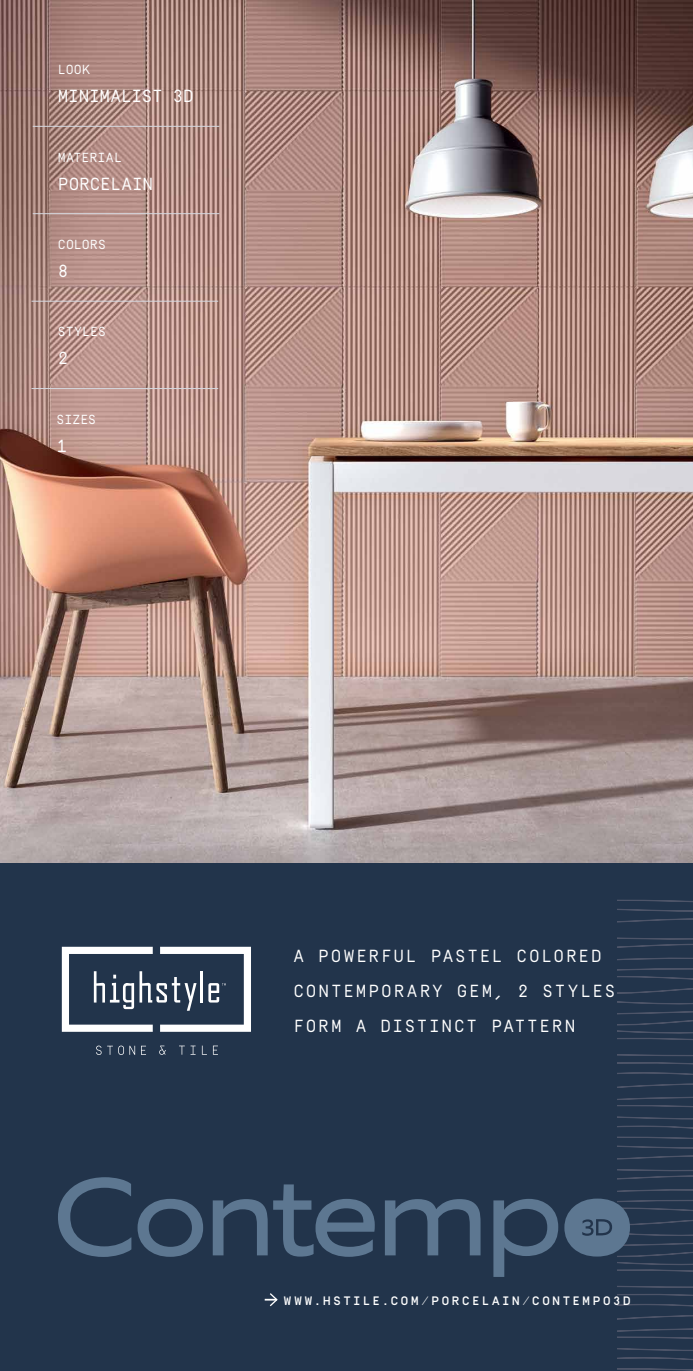
<style>
.page{position:relative;width:693px;height:1371px;background:#fff}
.page>*{position:absolute;margin:0;border:0;box-sizing:border-box;transform-origin:0 0}
.t1{font:17.5px/35px "Simplon Mono";letter-spacing:.095em;color:#fff}
.t2{font:17.5px "Simplon Mono";letter-spacing:-.01em;color:#fff}
.t3{font:17.5px "Simplon Mono";color:#fff}
.t4{font:13.12px "Simplon Mono";letter-spacing:.005em;color:#fff}
.t5{font:500 12.25px "Simplon Mono";letter-spacing:.225em;color:#fff}
</style>
<div class="page">
<img style="left:0;top:0;width:693px;height:863px">
<div style="left:0;top:863px;width:693px;height:507px;background:#22344b"></div>
<svg style="left:62px;top:946px;width:189px;height:85px"></svg>
<svg style="left:96px;top:1045px;width:39px;height:9px"></svg>
<svg style="left:141px;top:1045px;width:5px;height:9px"></svg>
<svg style="left:159px;top:1045px;width:7px;height:9px"></svg>
<svg style="left:179px;top:1045px;width:6px;height:9px"></svg>
<svg style="left:191px;top:1045px;width:5px;height:9px"></svg>
<svg style="left:213px;top:1045px;width:5px;height:9px"></svg>
<hr style="left:33px;top:126px;width:186px;height:1px;background:#d5d8df">
<hr style="left:33px;top:213px;width:186px;height:1px;background:#d5d8df">
<hr style="left:32px;top:301px;width:186px;height:1px;background:#d5d8df">
<hr style="left:32px;top:388px;width:186px;height:1px;background:#d5d8df">
<svg style="left:265px;top:1293px;width:13px;height:14px"></svg>
<svg style="left:58px;top:1177px;width:73px;height:79px"></svg>
<svg style="left:138px;top:1199px;width:65px;height:57px"></svg>
<svg style="left:213px;top:1184px;width:162px;height:72px"></svg>
<svg style="left:385px;top:1199px;width:96px;height:56px"></svg>
<svg style="left:493px;top:1199px;width:65px;height:77px"></svg>
<svg style="left:564px;top:899px;width:129px;height:471px"></svg>
<p class="t4" style="left:58px;top:63px;width:34px">LOOK</p>
<p class="t2" style="left:58px;top:87px;width:138px">MINIMALIST 3D</p>
<p class="t4" style="left:58px;top:150px;width:66px">MATERIAL</p>
<p class="t3" style="left:58px;top:174px;width:97px">PORCELAIN</p>
<p class="t4" style="left:58px;top:237px;width:50px">COLORS</p>
<p class="t1" style="left:58px;top:254px;width:12px">8</p>
<p class="t4" style="left:58px;top:325px;width:50px">STYLES</p>
<p class="t1" style="left:58px;top:341px;width:12px">2</p>
<p class="t4" style="left:57px;top:412px;width:41px">SIZES</p>
<p class="t1" style="left:57px;top:428px;width:12px">1</p>
<p class="t1" style="left:293px;top:938px;width:324px">A POWERFUL PASTEL COLORED<br>CONTEMPORARY GEM, 2 STYLES<br>FORM A DISTINCT PATTERN</p>
<p class="t5" style="left:284px;top:1293px;width:348px">WWW.HSTILE.COM/PORCELAIN/CONTEMPO3D</p>
</div>
